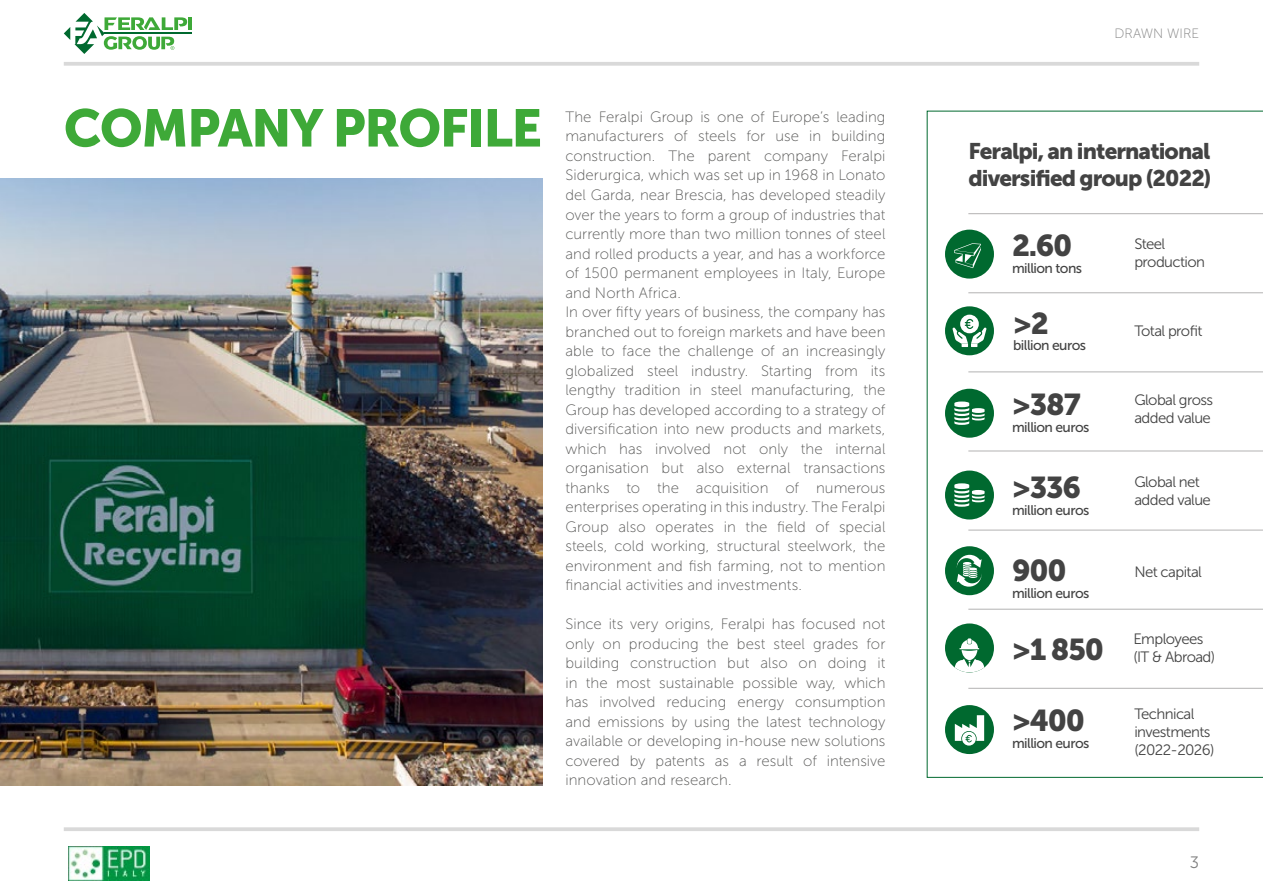
<style>
.page{position:relative;width:1263px;height:893px;background:#fff}
.page>*{position:absolute;margin:0;border:0;box-sizing:border-box;transform-origin:0 0}
.t1{font:52.5px "Museo Sans 900";letter-spacing:-.03em;color:#3ea938}
.t2{font:30px "Museo Sans 900";letter-spacing:-.04em;color:#434343}
.t3{font:22.5px/27px "Museo Sans 900";letter-spacing:-.04em;color:#434343}
.t4{font:16.5px "Museo Sans 300";color:#818181}
.t5{font:15px/19.5px "Museo Sans 100";letter-spacing:.005em;color:#575756}
.t6{font:15px/18px "Museo Sans 300";letter-spacing:-.04em;color:#434343}
.t7{font:13.95px "Museo Sans 500";letter-spacing:-.04em;color:#434343}
.t8{font:13.5px "Museo Sans 100";color:#818181}
</style>
<div class="page">
<hr style="left:64px;top:62px;width:1135px;height:4px;background:#d9d9d9">
<hr style="left:64px;top:827px;width:1135px;height:4px;background:#d9d9d9">
<hr style="left:104px;top:33px;width:88px;height:1px;background:#00692f">
<hr style="left:188px;top:17px;width:4px;height:13px;background:#3ea938">
<svg style="left:64px;top:13px;width:123px;height:41px"></svg>
<img style="left:69px;top:846px;width:80px;height:34px">
<img style="left:0;top:178px;width:542px;height:607px">
<svg style="left:927px;top:111px;width:336px;height:667px"></svg>
<hr style="left:968px;top:213px;width:295px;height:1px;background:#b3b2b2">
<hr style="left:968px;top:451px;width:295px;height:1px;background:#b3b2b2">
<hr style="left:968px;top:292px;width:295px;height:1px;background:#b3b2b2">
<hr style="left:968px;top:530px;width:295px;height:1px;background:#b3b2b2">
<hr style="left:968px;top:371px;width:295px;height:1px;background:#b3b2b2">
<hr style="left:968px;top:609px;width:295px;height:1px;background:#b3b2b2">
<hr style="left:968px;top:688px;width:295px;height:1px;background:#b3b2b2">
<div style="left:945px;top:623px;width:49px;height:49px;background:#00692f;border-radius:50%"></div>
<svg style="left:955px;top:638px;width:29px;height:34px"></svg>
<div style="left:945px;top:230px;width:49px;height:49px;background:#00692f;border-radius:50%"></div>
<svg style="left:954px;top:243px;width:27px;height:25px"></svg>
<div style="left:945px;top:306px;width:49px;height:49px;background:#00692f;border-radius:50%"></div>
<div style="left:945px;top:705px;width:49px;height:49px;background:#00692f;border-radius:50%"></div>
<div style="left:945px;top:546px;width:49px;height:49px;background:#00692f;border-radius:50%"></div>
<svg style="left:957px;top:555px;width:25px;height:32px"></svg>
<div style="left:945px;top:389px;width:49px;height:49px;background:#00692f;border-radius:50%"></div>
<svg style="left:954px;top:401px;width:30px;height:24px"></svg>
<div style="left:945px;top:471px;width:49px;height:48px;background:#00692f;border-radius:50%"></div>
<svg style="left:954px;top:483px;width:30px;height:24px"></svg>
<svg style="left:952px;top:315px;width:34px;height:32px"></svg>
<svg style="left:955px;top:715px;width:29px;height:31px"></svg>
<h1 class="t1" style="left:64px;top:98px;width:480px">COMPANY PROFILE</h1>
<p class="t5" style="left:565px;top:107px;width:322px">The Feralpi Group is one of Europe’s leading manufacturers of steels for use in building construction. The parent company Feralpi Siderurgica, which was set up in 1968 in Lonato del Garda, near Brescia, has developed steadily over the years to form a group of industries that currently more than two million tonnes of steel and rolled products a year, and has a workforce of 1500 permanent employees in Italy, Europe and North Africa.<br>In over fifty years of business, the company has branched out to foreign markets and have been able to face the challenge of an increasingly globalized steel industry. Starting from its lengthy tradition in steel manufacturing, the Group has developed according to a strategy of diversification into new products and markets, which has involved not only the internal organisation but also external transactions thanks to the acquisition of numerous enterprises operating in this industry. The Feralpi Group also operates in the field of special steels, cold working, structural steelwork, the environment and fish farming, not to mention financial activities and investments.</p>
<p class="t5" style="left:565px;top:614px;width:322px;text-align:justify">Since its very origins, Feralpi has focused not only on producing the best steel grades for building construction but also on doing it in the most sustainable possible way, which has involved reducing energy consumption and emissions by using the latest technology available or developing in-house new solutions covered by patents as a result of intensive innovation and research.</p>
<p class="t8" style="left:1114px;top:26px;width:86px">DRAWN WIRE</p>
<h3 class="t3" style="left:968px;top:138px;width:245px">Feralpi, an international diversified group (2022)</h3>
<h2 class="t2" style="left:1012px;top:229px;width:62px">2.60</h2>
<p class="t7" style="left:1012px;top:261px;width:72px">million tons</p>
<h2 class="t2" style="left:1013px;top:306px;width:37px">&gt;2</h2>
<p class="t7" style="left:1013px;top:338px;width:74px">billion euros</p>
<h2 class="t2" style="left:1012px;top:387px;width:70px">&gt;387</h2>
<p class="t7" style="left:1012px;top:419px;width:79px">million euros</p>
<h2 class="t2" style="left:1012px;top:470px;width:71px">&gt;336</h2>
<p class="t7" style="left:1012px;top:502px;width:79px">million euros</p>
<h2 class="t2" style="left:1012px;top:554px;width:56px">900</h2>
<p class="t7" style="left:1012px;top:586px;width:79px">million euros</p>
<h2 class="t2" style="left:1012px;top:632px;width:93px">&gt;1 850</h2>
<h2 class="t2" style="left:1012px;top:703px;width:75px">&gt;400</h2>
<p class="t7" style="left:1012px;top:735px;width:79px">million euros</p>
<p class="t6" style="left:1134px;top:235px;width:72px">Steel production</p>
<p class="t6" style="left:1134px;top:322px;width:69px">Total profit</p>
<p class="t6" style="left:1134px;top:391px;width:80px">Global gross added value</p>
<p class="t6" style="left:1134px;top:473px;width:78px">Global net added value</p>
<p class="t6" style="left:1134px;top:563px;width:69px">Net capital</p>
<p class="t6" style="left:1133px;top:630px;width:83px">Employees (IT &amp; Abroad)</p>
<p class="t6" style="left:1134px;top:704px;width:82px">Technical investments (2022-2026)</p>
<p class="t4" style="left:1190px;top:854px;width:11px">3</p>
</div>
